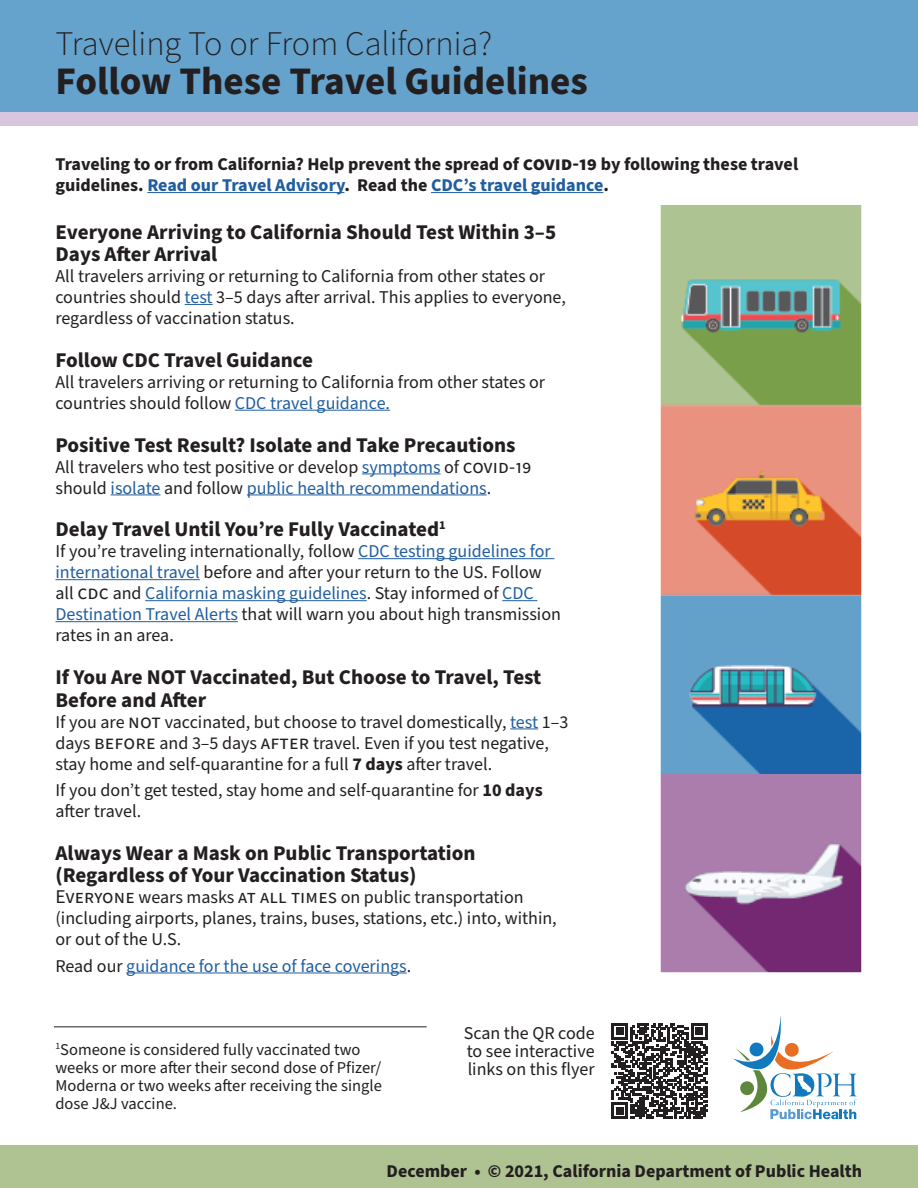
<style>
.page{position:relative;width:918px;height:1188px;background:#fff}
.page>*{position:absolute;margin:0;border:0;box-sizing:border-box;transform-origin:0 0}
.headline{font:700 39px "Source Sans Pro";color:#231f20}
.headline-2{font:300 34.5px "Source Sans Pro";color:#231f20}
.subhead{font:700 21px/22.5px "Source Sans Pro";color:#231f20}
.body_copy{font:18px/21px "Source Sans Pro";color:#231f20}
.Intro_para{font:700 18px/21.6px "Source Sans Pro";color:#231f20}
.date{font:700 18px "Source Sans Pro";color:#231f20}
.body_copy-2{font:18px "Source Sans Pro";color:#215e9f}
.note{font:16.5px/18px "Source Sans Pro";color:#231f20}
.s1{font-size:19.95px}
.s2{color:#215e9f}
.s3{font-size:19.5px}
.s4{font-weight:700}
.s5{color:#231f20}
</style>
<div class="page">
<hr style="left:147px;top:192px;width:197px;height:1px;background:#215e9f">
<hr style="left:431px;top:192px;width:172px;height:1px;background:#215e9f">
<div style="left:0;top:65px;width:918px;height:61px;background:#d8c6de"></div>
<div style="left:0;top:0;width:918px;height:111px;background:#65a2cc"></div>
<div style="left:0;top:1146px;width:918px;height:42px;background:#afc392"></div>
<svg style="left:733px;top:1016px;width:124px;height:103px"></svg>
<svg style="left:612px;top:1023px;width:96px;height:96px"></svg>
<hr style="left:54px;top:1026px;width:373px;height:1px;background:#231f20">
<svg style="left:185px;top:304px;width:28px;height:1px"></svg>
<hr style="left:235px;top:410px;width:155px;height:1px;background:#215e9f">
<hr style="left:362px;top:473px;width:79px;height:1px;background:#215e9f">
<hr style="left:111px;top:494px;width:49px;height:1px;background:#215e9f">
<hr style="left:247px;top:494px;width:240px;height:1px;background:#215e9f">
<hr style="left:358px;top:558px;width:196px;height:1px;background:#215e9f">
<hr style="left:56px;top:579px;width:144px;height:1px;background:#215e9f">
<hr style="left:145px;top:600px;width:222px;height:1px;background:#215e9f">
<hr style="left:502px;top:600px;width:35px;height:1px;background:#215e9f">
<hr style="left:56px;top:621px;width:182px;height:1px;background:#215e9f">
<svg style="left:510px;top:728px;width:28px;height:1px"></svg>
<hr style="left:126px;top:973px;width:281px;height:1px;background:#215e9f">
<img style="left:662px;top:598px;width:198px;height:176px">
<img style="left:662px;top:774px;width:198px;height:197px">
<img style="left:662px;top:406px;width:198px;height:192px">
<img style="left:662px;top:206px;width:198px;height:200px">
<div style="left:655px;top:199px;width:212px;height:779px;border:6px solid #fff"></div>
<p class="headline-2" style="left:56px;top:21px;width:438px">Traveling To or From California?</p>
<p class="headline" style="left:56px;top:55px;width:534px">Follow These Travel Guidelines</p>
<p class="Intro_para" style="left:56px;top:153px;width:744px">Traveling to or from California? Help prevent the spread of <span class="s1">covid-19</span> by following these travel guidelines. <span class="s2">Read our Travel Advisory</span>. Read the <span class="s2">CDC’s travel guidance</span>.</p>
<h2 class="subhead" style="left:56px;top:221px;width:502px">Everyone Arriving to California Should Test Within 3–5<br>Days After Arrival</h2>
<p class="body_copy" style="left:56px;top:266px;width:512px">All travelers arriving or returning to California from other states or countries should <span class="s2">test</span> 3–5 days after arrival. This applies to everyone, regardless of vaccination status.</p>
<h2 class="subhead" style="left:56px;top:349px;width:259px">Follow CDC Travel Guidance</h2>
<p class="body_copy" style="left:56px;top:372px;width:491px">All travelers arriving or returning to California from other states or countries should follow <span class="s2">CDC travel guidance.</span></p>
<h2 class="subhead" style="left:56px;top:434px;width:462px">Positive Test Result? Isolate and Take Precautions</h2>
<p class="body_copy" style="left:56px;top:457px;width:478px">All travelers who test positive or develop <span class="s2">symptoms</span> of <span class="s3">covid-19 </span>should <span class="s2">isolate</span> and follow <span class="s2">public health recommendations</span>.</p>
<h2 class="subhead" style="left:56px;top:519px;width:392px">Delay Travel Until You’re Fully Vaccinated<sup>1</sup></h2>
<p class="body_copy" style="left:56px;top:541px;width:507px">If you’re traveling internationally, follow <span class="s2">CDC testing guidelines for international travel</span> before and after your return to the US. Follow all <span class="s1">cdc</span> and <span class="s2">California masking guidelines</span>. Stay informed of <span class="s2">CDC Destination Travel Alerts</span> that will warn you about high transmission rates in an area.</p>
<h2 class="subhead" style="left:56px;top:666px;width:487px">If You Are NOT Vaccinated, But Choose to Travel, Test<br>Before and After</h2>
<p class="body_copy" style="left:56px;top:712px;width:514px">If you are <span class="s1">not</span> vaccinated, but choose to travel domestically, <span class="s2">test</span> 1–3 days <span class="s1">before</span> and 3–5 days <span class="s1">after</span> travel. Even if you test negative, stay home and self-quarantine for a full <span class="s4">7 days</span> after travel.</p>
<p class="body_copy" style="left:56px;top:780px;width:489px">If you don’t get tested, stay home and self-quarantine for <span class="s4">10 days </span>after travel.</p>
<h2 class="subhead" style="left:56px;top:842px;width:422px">Always Wear a Mask on Public Transportation (Regardless of Your Vaccination Status)</h2>
<p class="body_copy" style="left:56px;top:887px;width:503px"><span class="s3">Everyone</span> wears masks <span class="s3">at all times</span> on public transportation (including airports, planes, trains, buses, stations, etc.) into, within, or out of the U.S.</p>
<p class="body_copy-2" style="left:56px;top:954px;width:357px"><span class="s5">Read our</span> guidance for the use of face coverings<span class="s5">.</span></p>
<p class="note" style="left:56px;top:1041px;width:328px"><sup>1</sup>Someone is considered fully vaccinated two weeks or more after their second dose of Pfizer/ Moderna or two weeks after receiving the single dose J&amp;J vaccine.</p>
<p class="body_copy" style="left:464px;top:1024px;width:132px;line-height:18px;text-align:justify">Scan the QR code to see interactive links on this flyer</p>
<p class="date" style="left:387px;top:1159px;width:477px">December • © 2021, California Department of Public Health</p>
</div>
